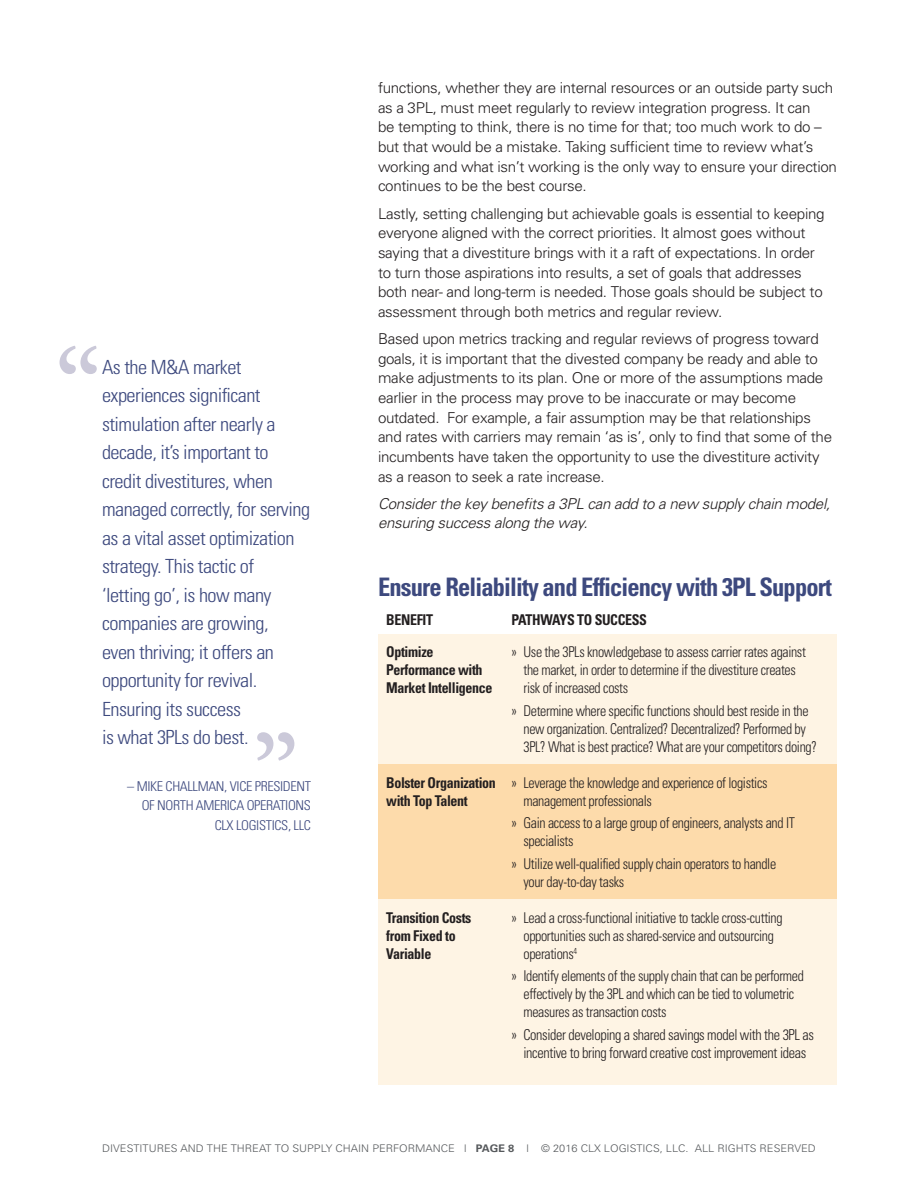
<style>
.page{position:relative;width:918px;height:1188px;background:#fff}
.page>*{position:absolute;margin:0;border:0;box-sizing:border-box;transform-origin:0 0}
.subheads{font:600 112.5px "Adobe Garamond";color:#cbc9d9}
.subheads-2{font:700 condensed 25.5px "Univers";letter-spacing:-.035em;color:#3d497e;scale:.96 1}
.t1{font:300 condensed 19.5px/28.5px "Univers";letter-spacing:-.025em;color:#3d497e;scale:1.05 1}
.body_copy{font:300 15px/19.6px "Univers";letter-spacing:-.02em;color:#231f20}
.chart_text{font:300 condensed 15px/18px "Univers";letter-spacing:-.025em;color:#231f20;text-align:center;scale:.95 1}
.body_copy-2{font:italic 300 15px/19.6px "Univers";letter-spacing:-.02em;color:#231f20}
.chart_text-2{font:300 condensed 14.85px/18px "Univers";letter-spacing:-.025em;color:#231f20;scale:.94 1}
.chart_text-3{font:700 condensed 14.85px "Univers";letter-spacing:-.025em;color:#231f20;scale:.94 1}
.t2{font:300 condensed 13.5px/19.5px "Univers";letter-spacing:-.025em;color:#3d497e;text-align:right;scale:1.05 1}
.t3{font:300 10.5px "Univers";color:#56595c;scale:1.05 1}
.s1{font-weight:700}
</style>
<div class="page">
<div style="left:378px;top:634px;width:459px;height:450px;background:#fef4e4"></div>
<div style="left:378px;top:764px;width:459px;height:135px;background:#fddbab"></div>
<p class="subheads" style="left:54px;top:328px;width:50px">“</p>
<p class="t1" style="left:102px;top:352px;width:200px">As the M&amp;A market experiences significant stimulation after nearly a decade, it’s important to credit divestitures, when managed correctly, for serving as a vital asset optimization strategy. This tactic of<br>‘letting go’, is how many companies are growing,<br>even thriving; it offers an opportunity for revival.<br>Ensuring its success<br>is what 3PLs do best.</p>
<p class="t2" style="left:127px;top:776px;width:177px">– MIKE CHALLMAN, VICE PRESIDENT<br>OF NORTH AMERICA OPERATIONS<br>CLX LOGISTICS, LLC</p>
<p class="subheads" style="left:252px;top:714px;width:50px">”</p>
<p class="body_copy" style="left:378px;top:78px;width:460px">functions, whether they are internal resources or an outside party such as a 3PL, must meet regularly to review integration progress. It can<br>be tempting to think, there is no time for that; too much work to do – but that would be a mistake. Taking sufficient time to review what’s working and what isn’t working is the only way to ensure your direction continues to be the best course.</p>
<p class="body_copy" style="left:378px;top:203px;width:448px">Lastly, setting challenging but achievable goals is essential to keeping everyone aligned with the correct priorities. It almost goes without saying that a divestiture brings with it a raft of expectations. In order to turn those aspirations into results, a set of goals that addresses both near- and long-term is needed. Those goals should be subject to assessment through both metrics and regular review.</p>
<p class="body_copy" style="left:378px;top:328px;width:456px">Based upon metrics tracking and regular reviews of progress toward goals, it is important that the divested company be ready and able to make adjustments to its plan. One or more of the assumptions made earlier in the process may prove to be inaccurate or may become outdated. For example, a fair assumption may be that relationships and rates with carriers may remain ‘as is’, only to find that some of the incumbents have taken the opportunity to use the divestiture activity as a reason to seek a rate increase.</p>
<p class="body_copy-2" style="left:378px;top:493px;width:454px">Consider the key benefits a 3PL can add to a new supply chain model, ensuring success along the way.</p>
<p class="subheads-2" style="left:378px;top:571px;width:474px">Ensure Reliability and Efficiency with 3PL Support</p>
<p class="chart_text-3" style="left:386px;top:611px;width:51px">BENEFIT</p>
<p class="chart_text-3" style="left:512px;top:611px;width:146px">PATHWAYS TO SUCCESS</p>
<p class="chart_text-3" style="left:386px;top:642px;width:52px">Optimize</p>
<p class="chart_text-2" style="left:512px;top:642px;width:315px">» Use the 3PLs knowledgebase to assess carrier rates against</p>
<p class="chart_text-3" style="left:386px;top:660px;width:104px">Performance with</p>
<p class="chart_text-2" style="left:523px;top:660px;width:291px">the market, in order to determine if the divestiture creates</p>
<p class="chart_text-3" style="left:386px;top:678px;width:114px">Market Intelligence</p>
<p class="chart_text-2" style="left:523px;top:678px;width:113px">risk of increased costs</p>
<p class="chart_text-2" style="left:524px;top:702px;width:314px;text-indent:-12px">» Determine where specific functions should best reside in the new organization. Centralized? Decentralized? Performed by<br>3PL? What is best practice? What are your competitors doing?</p>
<p class="chart_text-2" style="left:386px;top:773px;width:407px"><span class="s1">Bolster Organization</span> » Leverage the knowledge and experience of logistics <span class="s1">with Top Talent</span></p>
<p class="chart_text-2" style="left:523px;top:791px;width:138px">management professionals</p>
<p class="chart_text-2" style="left:524px;top:814px;width:290px;text-indent:-12px">» Gain access to a large group of engineers, analysts and IT specialists</p>
<p class="chart_text-2" style="left:524px;top:855px;width:270px;text-indent:-12px">» Utilize well-qualified supply chain operators to handle your day-to-day tasks</p>
<p class="chart_text-3" style="left:386px;top:908px;width:92px">Transition Costs</p>
<p class="chart_text-2" style="left:512px;top:908px;width:290px">» Lead a cross-functional initiative to tackle cross-cutting</p>
<p class="chart_text-3" style="left:386px;top:926px;width:75px">from Fixed to</p>
<p class="chart_text-2" style="left:524px;top:926px;width:268px">opportunities such as shared-service and outsourcing</p>
<p class="chart_text-3" style="left:386px;top:944px;width:50px">Variable</p>
<p class="chart_text-2" style="left:524px;top:944px;width:59px">operations<sup>4</sup></p>
<p class="chart_text-2" style="left:524px;top:967px;width:300px;text-indent:-12px">» Identify elements of the supply chain that can be performed effectively by the 3PL and which can be tied to volumetric measures as transaction costs</p>
<p class="chart_text" style="left:512px;top:1026px;width:320px">» Consider developing a shared savings model with the 3PL as incentive to bring forward creative cost improvement ideas</p>
<p class="t3" style="left:102px;top:1142px;width:681px">DIVESTITURES AND THE THREAT TO SUPPLY CHAIN PERFORMANCE | <span class="s1">PAGE 8</span> | © 2016 CLX LOGISTICS, LLC. ALL RIGHTS RESERVED</p>
</div>
